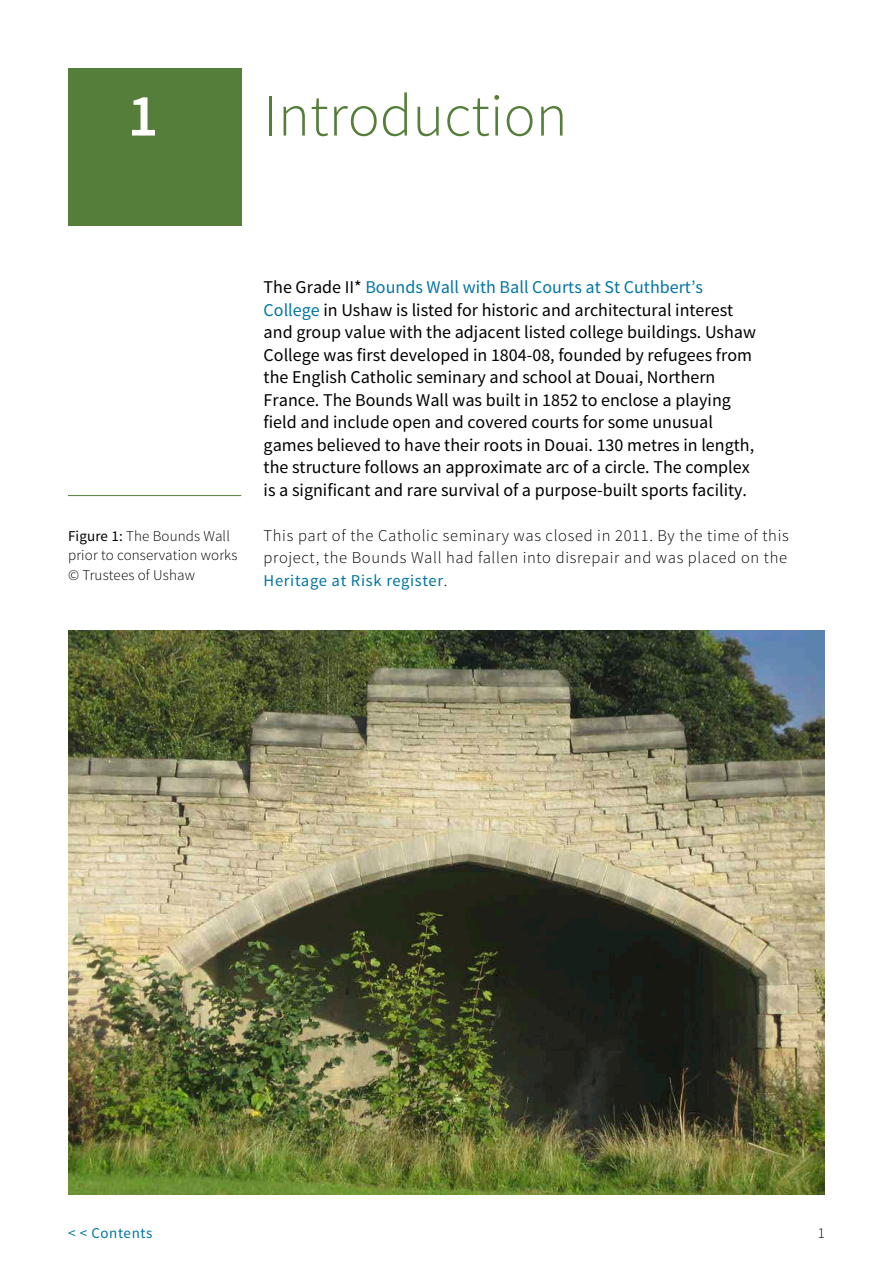
<style>
.page{position:relative;width:893px;height:1263px;background:#fff}
.page>*{position:absolute;margin:0;border:0;box-sizing:border-box;transform-origin:0 0}
.Main_Heading{font:300 60px "Source Sans Pro";color:#557e3a}
.Main_Heading-2{font:600 60px "Source Sans Pro";color:#fff}
.Intro_text{font:18px/22.5px "Source Sans Pro";color:#000}
.Body_text{font:300 16.5px/22.5px "Source Sans Pro";letter-spacing:.04em;color:#000;text-align:justify}
.t1{font:300 15px/19.5px "Source Sans Pro";letter-spacing:.01em;color:#000}
.t2{font:15px "Source Sans Pro";letter-spacing:.04em;color:#0076a4}
.s1{font-weight:400}
.s2{color:#0076a4}
.s3{font-weight:400;color:#0076a4}
</style>
<div class="page">
<div style="left:68px;top:68px;width:173px;height:158px;background:#557e3a"></div>
<hr style="left:68px;top:495px;width:173px;height:1px;background:#557e3a">
<img style="left:68px;top:631px;width:757px;height:564px">
<p class="Main_Heading-2" style="left:128px;top:78px;width:32px">1</p>
<p class="Main_Heading" style="left:264px;top:79px;width:305px">Introduction</p>
<p class="t1" style="left:68px;top:526px;width:171px"><span class="s1">Figure 1:</span> The Bounds Wall prior to conservation works © Trustees of Ushaw</p>
<p class="Intro_text" style="left:264px;top:276px;width:494px">The Grade II* <span class="s2">Bounds Wall with Ball Courts at St Cuthbert’s College</span> in Ushaw is listed for historic and architectural interest and group value with the adjacent listed college buildings. Ushaw College was first developed in 1804-08, founded by refugees from the English Catholic seminary and school at Douai, Northern France. The Bounds Wall was built in 1852 to enclose a playing field and include open and covered courts for some unusual games believed to have their roots in Douai. 130 metres in length, the structure follows an approximate arc of a circle. The complex is a significant and rare survival of a purpose-built sports facility.</p>
<p class="Body_text" style="left:264px;top:524px;width:527px">This part of the Catholic seminary was closed in 2011. By the time of this project, the Bounds Wall had fallen into disrepair and was placed on the <span class="s3">Heritage at Risk register</span>.</p>
<p class="t2" style="left:68px;top:1224px;width:86px">&lt; &lt; Contents</p>
<p class="t1" style="left:818px;top:1223px;width:9px">1</p>
</div>
